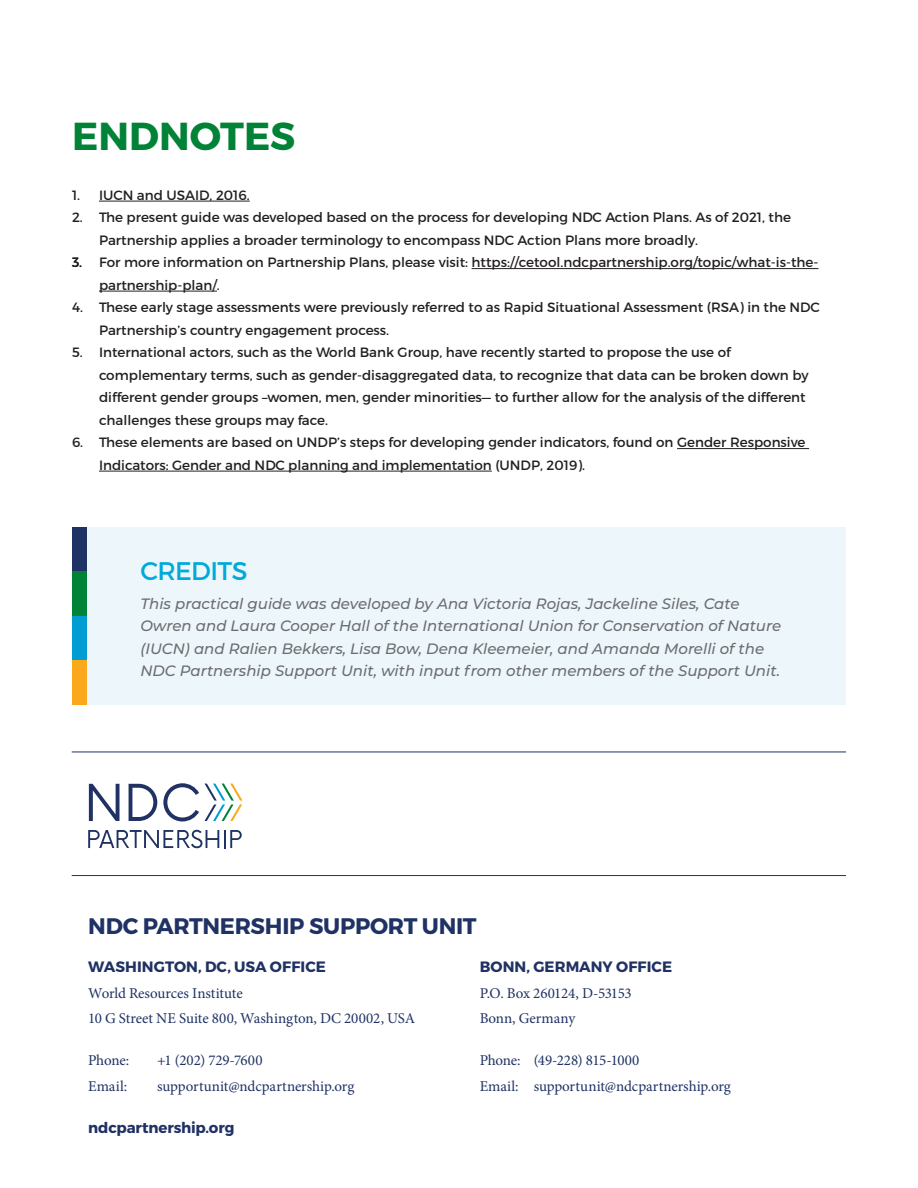
<style>
.page{position:relative;width:918px;height:1188px;background:#fff}
.page>*{position:absolute;margin:0;border:0;box-sizing:border-box;transform-origin:0 0}
.Heading_1{font:700 39px "Montserrat";color:#008237}
.Body{font:25.5px "Montserrat";letter-spacing:-.025em;color:#00aada}
.t1{font:700 22.5px "Montserrat";letter-spacing:-.01em;color:#203264}
.t2{font:italic 500 15px/22.5px "Montserrat";color:#6c6d70}
.t3{font:15px/25.5px "Minion Pro";letter-spacing:-.005em;color:#203264}
.t4{font:700 15px "Montserrat";color:#203264}
.t5{font:13.5px/22.5px "Montserrat";color:#231f20}
</style>
<div class="page">
<hr style="left:72px;top:875px;width:774px;height:1px;background:#203264">
<svg style="left:89px;top:784px;width:31px;height:37px"></svg>
<svg style="left:129px;top:784px;width:28px;height:37px"></svg>
<svg style="left:88px;top:830px;width:154px;height:18px"></svg>
<svg style="left:163px;top:783px;width:80px;height:38px"></svg>
<hr style="left:72px;top:752px;width:774px;height:1px;background:#203264">
<hr style="left:99px;top:201px;width:151px;height:1px;background:#231f20">
<hr style="left:472px;top:268px;width:347px;height:1px;background:#231f20">
<hr style="left:99px;top:291px;width:118px;height:1px;background:#231f20">
<hr style="left:677px;top:448px;width:132px;height:1px;background:#231f20">
<hr style="left:99px;top:471px;width:393px;height:1px;background:#231f20">
<div style="left:86px;top:528px;width:760px;height:177px;background:#edf7fb"></div>
<div style="left:72px;top:527px;width:15px;height:45px;background:#203264"></div>
<div style="left:72px;top:572px;width:15px;height:44px;background:#008237"></div>
<div style="left:72px;top:616px;width:15px;height:44px;background:#009dd3"></div>
<div style="left:72px;top:660px;width:15px;height:45px;background:#f9a91b"></div>
<p class="Heading_1" style="left:72px;top:112px;width:225px">ENDNOTES</p>
<p class="t5" style="left:72px;top:184px;width:179px">1. IUCN and USAID, 2016.</p>
<p class="t5" style="left:99px;top:206px;width:694px;text-indent:-27px">2. The present guide was developed based on the process for developing NDC Action Plans. As of 2021, the<br>Partnership applies a broader terminology to encompass NDC Action Plans more broadly.</p>
<p class="t5" style="left:72px;top:251px;width:12px">3.</p>
<p class="t5" style="left:99px;top:251px;width:721px">For more information on Partnership Plans, please visit: https://cetool.ndcpartnership.org/topic/what-is-the&shy;partnership-plan/.</p>
<p class="t5" style="left:99px;top:296px;width:722px;text-indent:-27px">4. These early stage assessments were previously referred to as Rapid Situational Assessment (RSA) in the NDC<br>Partnership’s country engagement process.</p>
<p class="t5" style="left:99px;top:341px;width:711px;text-indent:-27px">5. International actors, such as the World Bank Group, have recently started to propose the use of complementary terms, such as gender-disaggregated data, to recognize that data can be broken down by different gender groups –women, men, gender minorities— to further allow for the analysis of the different challenges these groups may face.</p>
<p class="t5" style="left:99px;top:431px;width:708px;text-indent:-27px">6. These elements are based on UNDP’s steps for developing gender indicators, found on Gender Responsive<br>Indicators: Gender and NDC planning and implementation (UNDP, 2019).</p>
<p class="Body" style="left:140px;top:556px;width:109px">CREDITS</p>
<p class="t2" style="left:140px;top:592px;width:642px">This practical guide was developed by Ana Victoria Rojas, Jackeline Siles, Cate Owren and Laura Cooper Hall of the International Union for Conservation of Nature (IUCN) and Ralien Bekkers, Lisa Bow, Dena Kleemeier, and Amanda Morelli of the NDC Partnership Support Unit, with input from other members of the Support Unit.</p>
<h3 class="t1" style="left:88px;top:912px;width:390px">NDC PARTNERSHIP SUPPORT UNIT</h3>
<p class="t4" style="left:88px;top:958px;width:239px">WASHINGTON, DC, USA OFFICE</p>
<p class="t3" style="left:88px;top:980px;width:328px">World Resources Institute<br>10 G Street NE Suite 800, Washington, DC 20002, USA</p>
<p class="t3" style="left:88px;top:1048px;width:42px">Phone:</p>
<p class="t3" style="left:157px;top:1048px;width:107px">+1 (202) 729-7600</p>
<p class="t3" style="left:88px;top:1073px;width:41px">Email:</p>
<p class="t3" style="left:157px;top:1073px;width:199px">supportunit@ndcpartnership.org</p>
<p class="t4" style="left:88px;top:1118px;width:148px">ndcpartnership.org</p>
<p class="t4" style="left:480px;top:958px;width:194px">BONN, GERMANY OFFICE</p>
<p class="t3" style="left:480px;top:980px;width:153px">P.O. Box 260124, D-53153<br>Bonn, Germany</p>
<p class="t3" style="left:480px;top:1048px;width:253px">Phone: (49-228) 815-1000<br>Email: supportunit@ndcpartnership.org</p>
</div>
